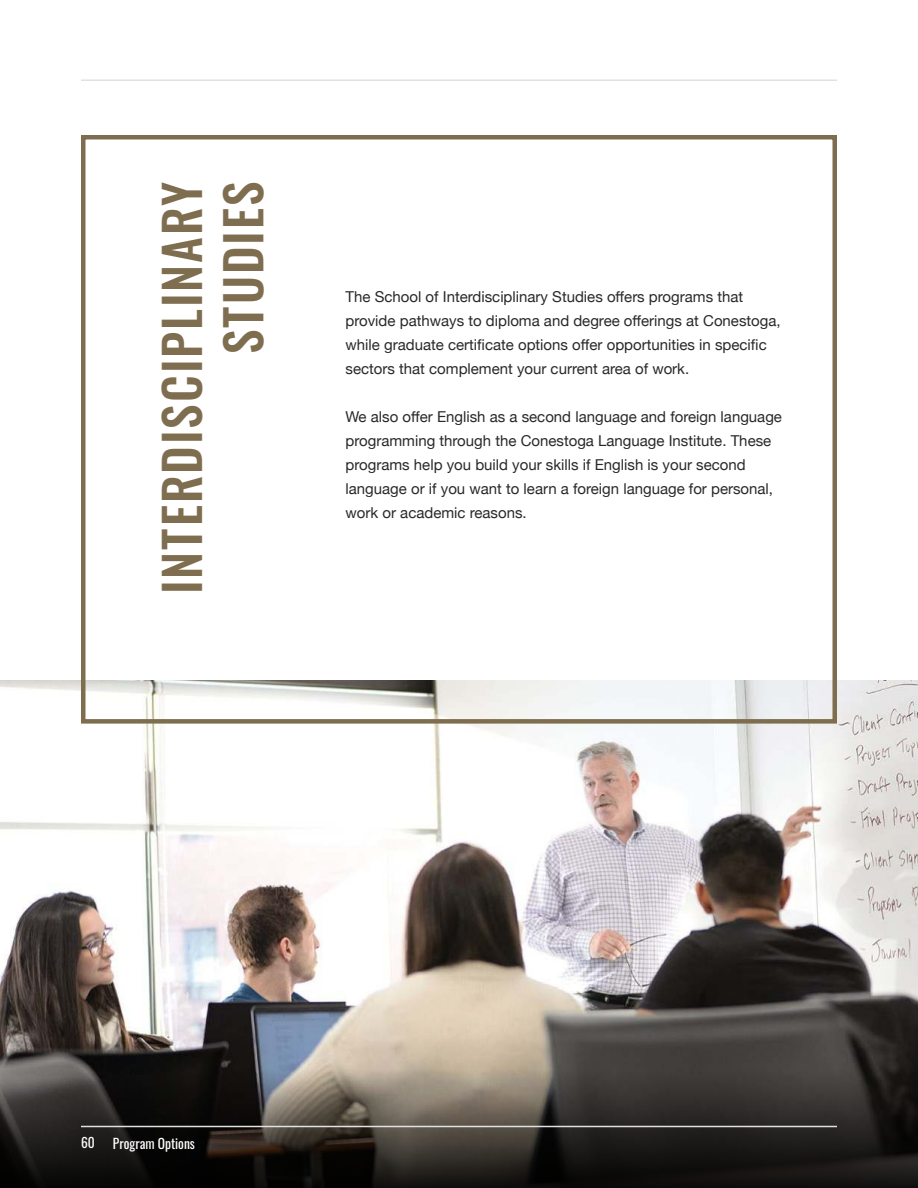
<style>
.page{position:relative;width:918px;height:1188px;background:#fff}
.page>*{position:absolute;margin:0;border:0;box-sizing:border-box;transform-origin:0 0}
.t1{font:49.5px/61.5px "Oswald";letter-spacing:.04em;color:#7e6d4f;text-align:right}
.t2{font:15px/24px "Helvetica Neue";color:#292929}
.t3{font:13.5px "Oswald";color:#fff}
</style>
<div class="page">
<img style="left:0;top:680px;width:918px;height:361px">
<svg style="left:0;top:1041px;width:918px;height:147px;background:#3c3833"></svg>
<hr style="left:81px;top:1126px;width:756px;height:1px;background:#e1e1e1">
<hr style="left:81px;top:80px;width:756px;height:1px;background:#e1e1e1">
<div style="left:81px;top:135px;width:756px;height:589px;border:4px solid #7e6d4f"></div>
<h1 class="t1" style="left:154px;top:594px;width:414px;rotate:-90deg">INTERDISCIPLINARY<br>STUDIES</h1>
<p class="t2" style="left:346px;top:286px;width:437px">The School of Interdisciplinary Studies offers programs that provide pathways to diploma and degree offerings at Conestoga, while graduate certificate options offer opportunities in specific sectors that complement your current area of work.</p>
<p class="t2" style="left:346px;top:406px;width:438px">We also offer English as a second language and foreign language programming through the Conestoga Language Institute. These programs help you build your skills if English is your second language or if you want to learn a foreign language for personal, work or academic reasons.</p>
<p class="t3" style="left:81px;top:1137px;width:15px">60</p>
<p class="t3" style="left:113px;top:1138px;width:84px">Program Options</p>
</div>
